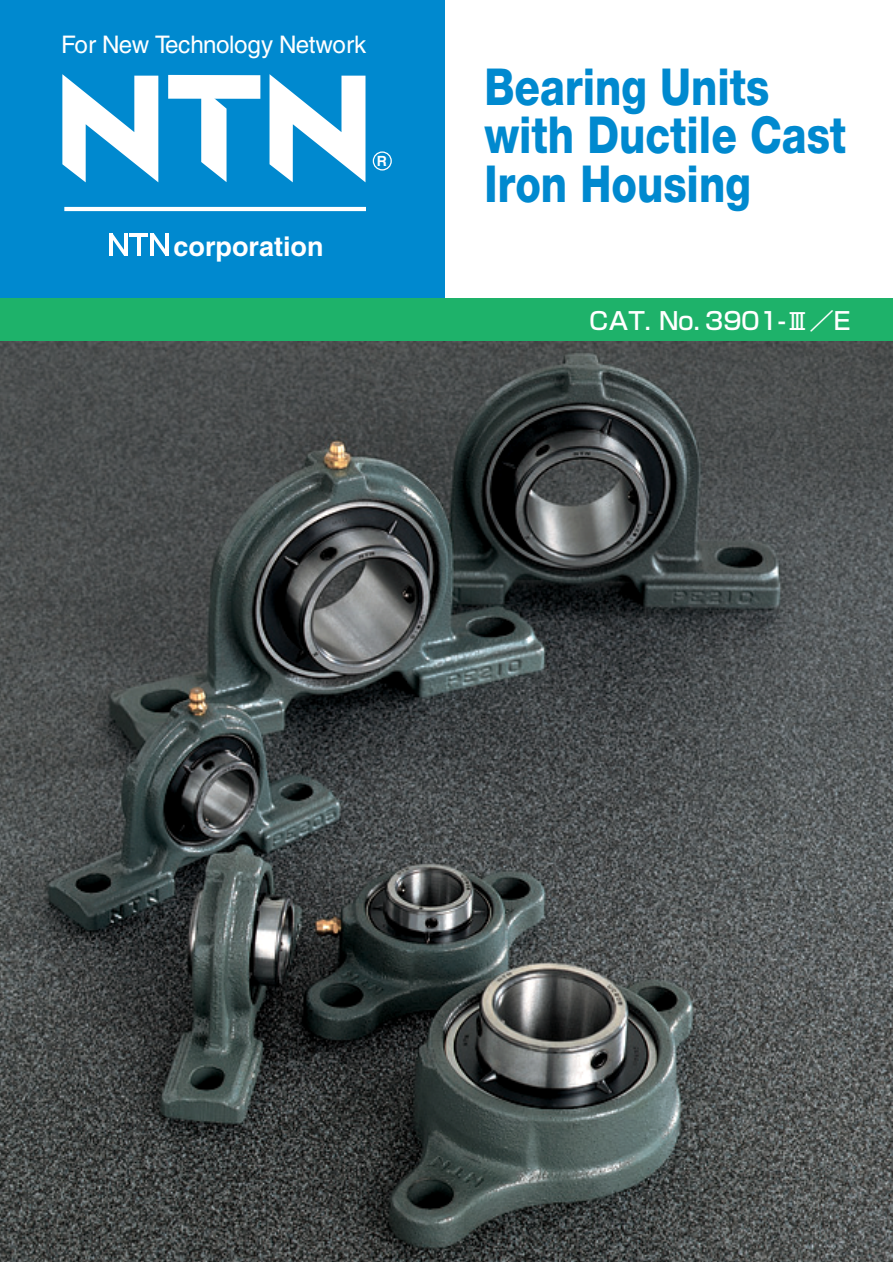
<style>
.page{position:relative;width:893px;height:1262px;background:#fff}
.page>*{position:absolute;margin:0;border:0;box-sizing:border-box;transform-origin:0 0}
.t1{font:800 51px/48px "Helvetica Neue";color:#0089cf;scale:.82 1}
.t2{font:700 27px "Helvetica";color:#fff}
.t3{font:24.15px "Helvetica";letter-spacing:-.02em;color:#fff}
.t4{font:500 24px "Shin Go";color:#fff}
.t5{font:700 14.1px "Helvetica";color:#fff}
</style>
<div class="page">
<img style="left:0;top:340px;width:892px;height:921px">
<div style="left:0;top:0;width:444px;height:298px;background:#0089cf"></div>
<div style="left:168px;top:75px;width:92px;height:24px;background:#fff"></div>
<svg style="left:201px;top:98px;width:25px;height:84px;background:#d7ecf7"></svg>
<svg style="left:269px;top:74px;width:96px;height:108px"></svg>
<svg style="left:62px;top:74px;width:96px;height:108px"></svg>
<div style="left:373px;top:151px;width:19px;height:19px;border:1px solid #fff;border-radius:50%"></div>
<div style="left:0;top:298px;width:892px;height:42px;background:#1eb26a"></div>
<hr style="left:64px;top:207px;width:302px;height:4px;background:#fff">
<hr style="left:124px;top:233px;width:4px;height:23px;background:#fff">
<svg style="left:109px;top:233px;width:15px;height:23px"></svg>
<hr style="left:150px;top:233px;width:4px;height:23px;background:#fff">
<hr style="left:165px;top:233px;width:4px;height:23px;background:#fff">
<svg style="left:154px;top:233px;width:11px;height:22px"></svg>
<hr style="left:137px;top:235px;width:3px;height:21px;background:#fff">
<hr style="left:129px;top:233px;width:19px;height:3px;background:#fff">
<p class="t3" style="left:61px;top:36px;width:307px">For New Technology Network</p>
<p class="t2" style="left:173px;top:237px;width:152px">corporation</p>
<p class="t5" style="left:377px;top:156px;width:12px">R</p>
<p class="t1" style="left:484px;top:68px;width:443px">Bearing Units with Ductile Cast<br>Iron Housing</p>
<p class="t4" style="left:589px;top:312px;width:262px">CAT. No. 3901- ／E</p>
</div>
